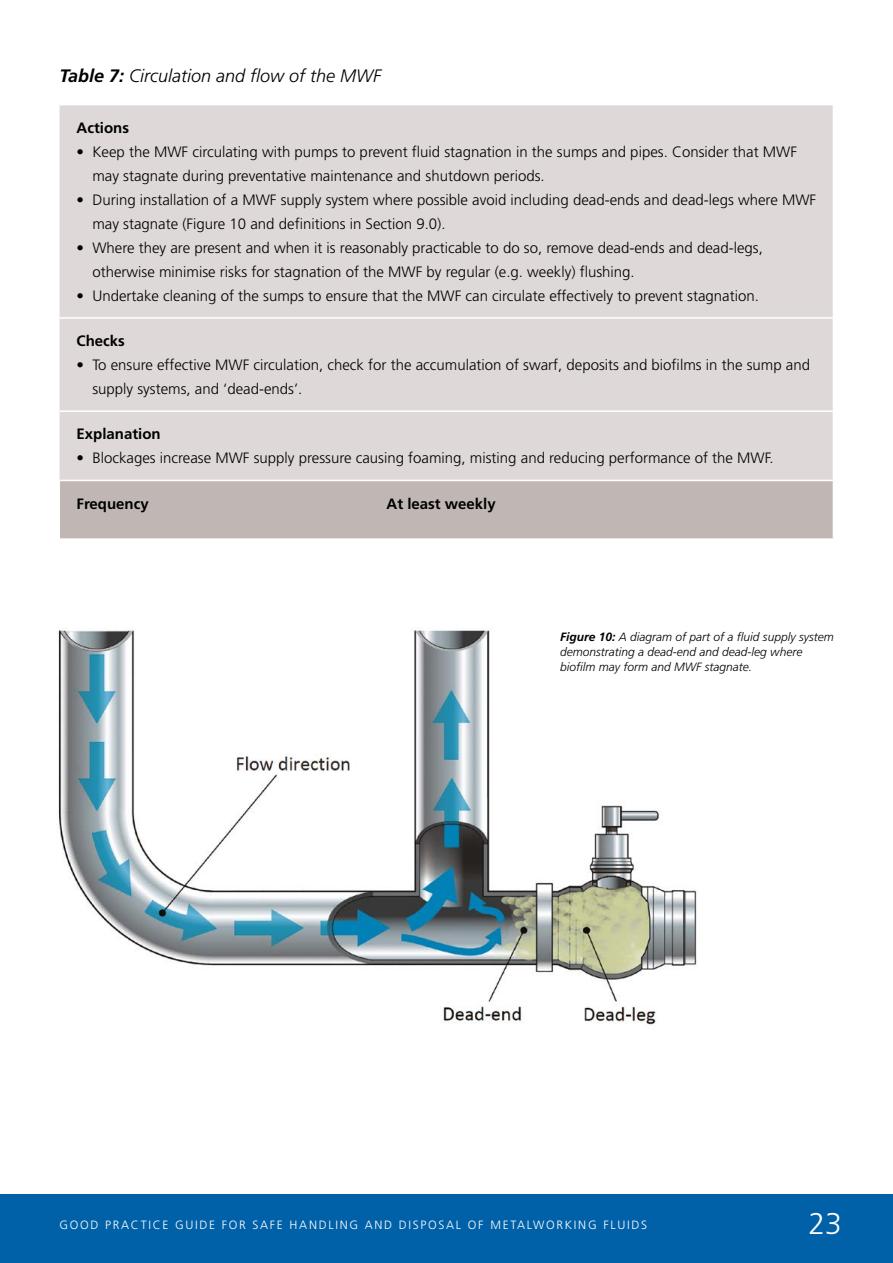
<style>
.page{position:relative;width:893px;height:1263px;background:#fff}
.page>*{position:absolute;margin:0;border:0;box-sizing:border-box;transform-origin:0 0}
.t1{font:300 30px "Frutiger LT Pro";color:#fff}
.t2{font:italic 300 18px "Frutiger LT Pro";color:#000}
.t3{font:300 15px/24px "Frutiger LT Pro";color:#000}
.t4{font:700 15px "Frutiger LT Pro";color:#000}
.t5{font:italic 300 12px/15px "Frutiger LT Pro";color:#000}
.t6{font:300 12px "Frutiger LT Pro";letter-spacing:.14em;color:#fff}
.s1{font-weight:700}
</style>
<div class="page">
<img style="left:58px;top:627px;width:639px;height:398px">
<div style="left:0;top:1195px;width:893px;height:68px;background:#0061a8"></div>
<div style="left:60px;top:105px;width:773px;height:375px;background:#ded9d8"></div>
<div style="left:60px;top:480px;width:773px;height:59px;background:#c0b7b4"></div>
<hr style="left:60px;top:317px;width:774px;height:2px;background:#fff">
<hr style="left:60px;top:410px;width:774px;height:2px;background:#fff">
<hr style="left:60px;top:480px;width:774px;height:1px;background:#fff">
<hr style="left:60px;top:538px;width:774px;height:2px;background:#fff">
<p class="t2" style="left:60px;top:65px;width:323px"><span class="s1">Table 7:</span> Circulation and flow of the MWF</p>
<p class="t4" style="left:77px;top:119px;width:54px">Actions</p>
<p class="t3" style="left:92px;top:140px;width:706px;text-indent:-16px">• Keep the MWF circulating with pumps to prevent fluid stagnation in the sumps and pipes. Consider that MWF may stagnate during preventative maintenance and shutdown periods.</p>
<p class="t3" style="left:92px;top:188px;width:725px;text-indent:-16px">• During installation of a MWF supply system where possible avoid including dead-ends and dead-legs where MWF may stagnate (Figure 10 and definitions in Section 9.0).</p>
<p class="t3" style="left:92px;top:236px;width:672px;text-indent:-16px">• Where they are present and when it is reasonably practicable to do so, remove dead-ends and dead-legs, otherwise minimise risks for stagnation of the MWF by regular (e.g. weekly) flushing.</p>
<p class="t3" style="left:77px;top:284px;width:684px">• Undertake cleaning of the sumps to ensure that the MWF can circulate effectively to prevent stagnation.</p>
<p class="t4" style="left:77px;top:332px;width:50px">Checks</p>
<p class="t3" style="left:92px;top:353px;width:719px;text-indent:-16px">• To ensure effective MWF circulation, check for the accumulation of swarf, deposits and biofilms in the sump and supply systems, and ‘dead-ends’.</p>
<p class="t4" style="left:77px;top:425px;width:86px">Explanation</p>
<p class="t3" style="left:77px;top:446px;width:699px">• Blockages increase MWF supply pressure causing foaming, misting and reducing performance of the MWF.</p>
<p class="t4" style="left:77px;top:495px;width:74px">Frequency</p>
<p class="t4" style="left:386px;top:495px;width:111px">At least weekly</p>
<p class="t5" style="left:560px;top:629px;width:275px"><span class="s1">Figure 10:</span> A diagram of part of a fluid supply system demonstrating a dead-end and dead-leg where biofilm may form and MWF stagnate.</p>
<p class="t6" style="left:60px;top:1218px;width:589px">GOOD PRACTICE GUIDE FOR SAFE HANDLING AND DISPOSAL OF METALWORKING FLUIDS</p>
<h1 class="t1" style="left:809px;top:1206px;width:35px">23</h1>
</div>
